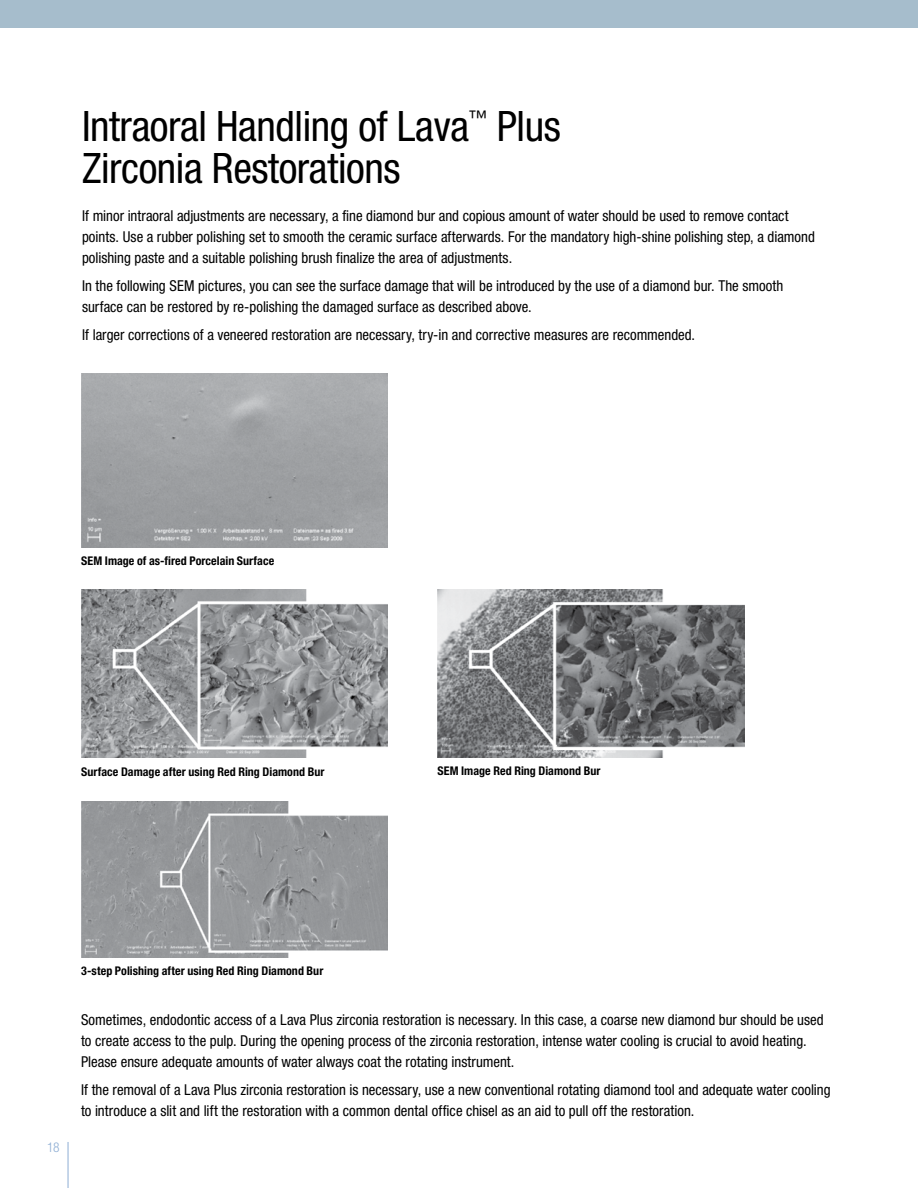
<style>
.page{position:relative;width:918px;height:1188px;background:#fff}
.page>*{position:absolute;margin:0;border:0;box-sizing:border-box;transform-origin:0 0}
.Body_Headline{font:condensed 42px/42px "Helvetica Neue";letter-spacing:-.01em;color:#000}
.GB_-_Subhead_16_16pt{font:condensed 15px/21px "Helvetica Neue";color:#000}
.GB_-_Head_26_28pt_Ab{font:300 condensed 13.5px "Helvetica Neue";color:#8eaed4}
.GB_-_BU_6_7pt_li{font:700 condensed 12px "Helvetica Neue";letter-spacing:.005em;color:#000}
</style>
<div class="page">
<div style="left:0;top:0;width:918px;height:28px;background:#a6bdcc"></div>
<hr style="left:68px;top:1142px;width:1px;height:46px;background:#8eaed4">
<img style="left:81px;top:374px;width:307px;height:173px">
<img style="left:81px;top:802px;width:307px;height:155px">
<img style="left:81px;top:590px;width:307px;height:168px">
<img style="left:438px;top:590px;width:306px;height:167px">
<p class="Body_Headline" style="left:82px;top:105px;width:480px">Intraoral Handling of Lava<sup>™</sup> Plus<br>Zirconia Restorations</p>
<p class="GB_-_Subhead_16_16pt" style="left:82px;top:205px;width:734px">If minor intraoral adjustments are necessary, a fine diamond bur and copious amount of water should be used to remove contact points. Use a rubber polishing set to smooth the ceramic surface afterwards. For the mandatory high-shine polishing step, a diamond polishing paste and a suitable polishing brush finalize the area of adjustments.</p>
<p class="GB_-_Subhead_16_16pt" style="left:82px;top:275px;width:703px">In the following SEM pictures, you can see the surface damage that will be introduced by the use of a diamond bur. The smooth surface can be restored by re-polishing the damaged surface as described above.</p>
<p class="GB_-_Subhead_16_16pt" style="left:82px;top:324px;width:615px">If larger corrections of a veneered restoration are necessary, try-in and corrective measures are recommended.</p>
<p class="GB_-_BU_6_7pt_li" style="left:81px;top:554px;width:194px">SEM Image of as-fired Porcelain Surface</p>
<p class="GB_-_BU_6_7pt_li" style="left:81px;top:764px;width:245px">Surface Damage after using Red Ring Diamond Bur</p>
<p class="GB_-_BU_6_7pt_li" style="left:438px;top:764px;width:164px">SEM Image Red Ring Diamond Bur</p>
<p class="GB_-_Head_26_28pt_Ab" style="left:47px;top:1139px;width:14px">18</p>
<p class="GB_-_BU_6_7pt_li" style="left:81px;top:964px;width:244px">3-step Polishing after using Red Ring Diamond Bur</p>
<p class="GB_-_Subhead_16_16pt" style="left:81px;top:1010px;width:744px">Sometimes, endodontic access of a Lava Plus zirconia restoration is necessary. In this case, a coarse new diamond bur should be used to create access to the pulp. During the opening process of the zirconia restoration, intense water cooling is crucial to avoid heating.<br>Please ensure adequate amounts of water always coat the rotating instrument.</p>
<p class="GB_-_Subhead_16_16pt" style="left:81px;top:1079px;width:751px">If the removal of a Lava Plus zirconia restoration is necessary, use a new conventional rotating diamond tool and adequate water cooling to introduce a slit and lift the restoration with a common dental office chisel as an aid to pull off the restoration.</p>
</div>
